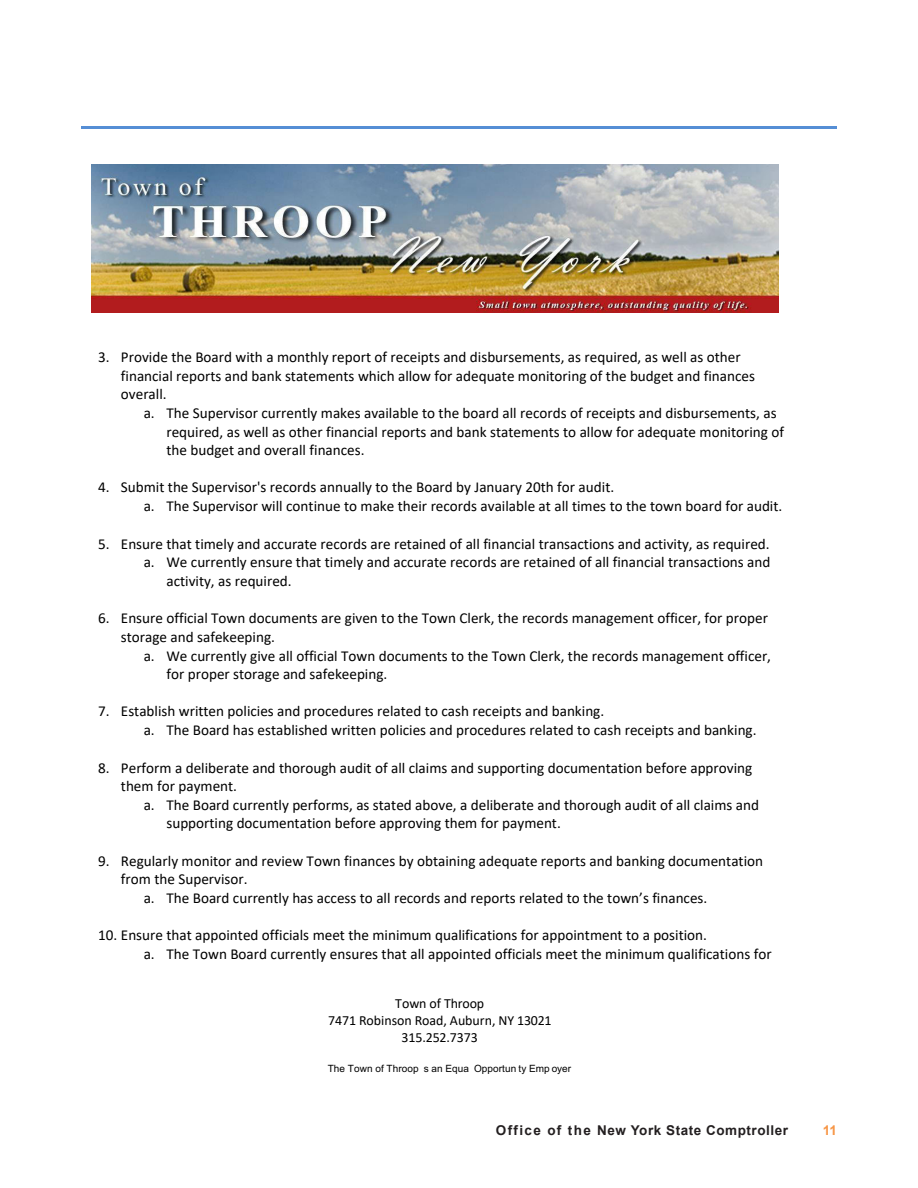
<style>
.page{position:relative;width:918px;height:1188px;background:#fff}
.page>*{position:absolute;margin:0;border:0;box-sizing:border-box;transform-origin:0 0}
.t1{font:15.15px/18.8px "Calibri";color:#000}
.t2{font:13.95px/17px "Calibri";color:#000;text-align:center}
.t3{font:700 13.5px "Arial";letter-spacing:.04em;color:#231f20}
.t4{font:700 13.5px "Arial";color:#f79646}
.t5{font:10.05px "Arial";letter-spacing:.005em;color:#000}
</style>
<div class="page">
<hr style="left:81px;top:126px;width:756px;height:3px;background:#558ed5">
<img style="left:92px;top:164px;width:687px;height:148px">
<p class="t1" style="left:98px;top:348px;width:644px">3. Provide the Board with a monthly report of receipts and disbursements, as required, as well as other</p>
<p class="t1" style="left:121px;top:366px;width:636px">financial reports and bank statements which allow for adequate monitoring of the budget and finances</p>
<p class="t1" style="left:121px;top:385px;width:47px">overall.</p>
<p class="t1" style="left:144px;top:403px;width:634px">a. The Supervisor currently makes available to the board all records of receipts and disbursements, as</p>
<p class="t1" style="left:166px;top:422px;width:619px">required, as well as other financial reports and bank statements to allow for adequate monitoring of</p>
<p class="t1" style="left:166px;top:440px;width:200px">the budget and overall finances.</p>
<p class="t1" style="left:144px;top:478px;width:640px;text-indent:-46px">4. Submit the Supervisor's records annually to the Board by January 20th for audit.<br>a. The Supervisor will continue to make their records available at all times to the town board for audit.</p>
<p class="t1" style="left:98px;top:534px;width:673px">5. Ensure that timely and accurate records are retained of all financial transactions and activity, as required.</p>
<p class="t1" style="left:144px;top:553px;width:628px">a. We currently ensure that timely and accurate records are retained of all financial transactions and</p>
<p class="t1" style="left:166px;top:571px;width:127px">activity, as required.</p>
<p class="t1" style="left:98px;top:608px;width:671px">6. Ensure official Town documents are given to the Town Clerk, the records management officer, for proper</p>
<p class="t1" style="left:121px;top:627px;width:156px">storage and safekeeping.</p>
<p class="t1" style="left:144px;top:646px;width:629px">a. We currently give all official Town documents to the Town Clerk, the records management officer,</p>
<p class="t1" style="left:166px;top:664px;width:222px">for proper storage and safekeeping.</p>
<p class="t1" style="left:144px;top:702px;width:615px;text-indent:-46px">7. Establish written policies and procedures related to cash receipts and banking.<br>a. The Board has established written policies and procedures related to cash receipts and banking.</p>
<p class="t1" style="left:98px;top:758px;width:656px">8. Perform a deliberate and thorough audit of all claims and supporting documentation before approving</p>
<p class="t1" style="left:121px;top:776px;width:118px">them for payment.</p>
<p class="t1" style="left:144px;top:795px;width:617px">a. The Board currently performs, as stated above, a deliberate and thorough audit of all claims and</p>
<p class="t1" style="left:166px;top:814px;width:396px">supporting documentation before approving them for payment.</p>
<p class="t1" style="left:98px;top:851px;width:666px">9. Regularly monitor and review Town finances by obtaining adequate reports and banking documentation</p>
<p class="t1" style="left:121px;top:869px;width:128px">from the Supervisor.</p>
<p class="t1" style="left:144px;top:888px;width:565px">a. The Board currently has access to all records and reports related to the town’s finances.</p>
<p class="t1" style="left:144px;top:926px;width:629px;text-indent:-46px">10. Ensure that appointed officials meet the minimum qualifications for appointment to a position.<br>a. The Town Board currently ensures that all appointed officials meet the minimum qualifications for</p>
<p class="t2" style="left:328px;top:995px;width:225px">Town of Throop<br>7471 Robinson Road, Auburn, NY 13021<br>315.252.7373</p>
<p class="t5" style="left:328px;top:1062px;width:245px">The Town of Throop s an Equa Opportun ty Emp oyer</p>
<p class="t3" style="left:496px;top:1121px;width:294px">Office of the New York State Comptroller</p>
<p class="t4" style="left:823px;top:1121px;width:16px">11</p>
</div>
